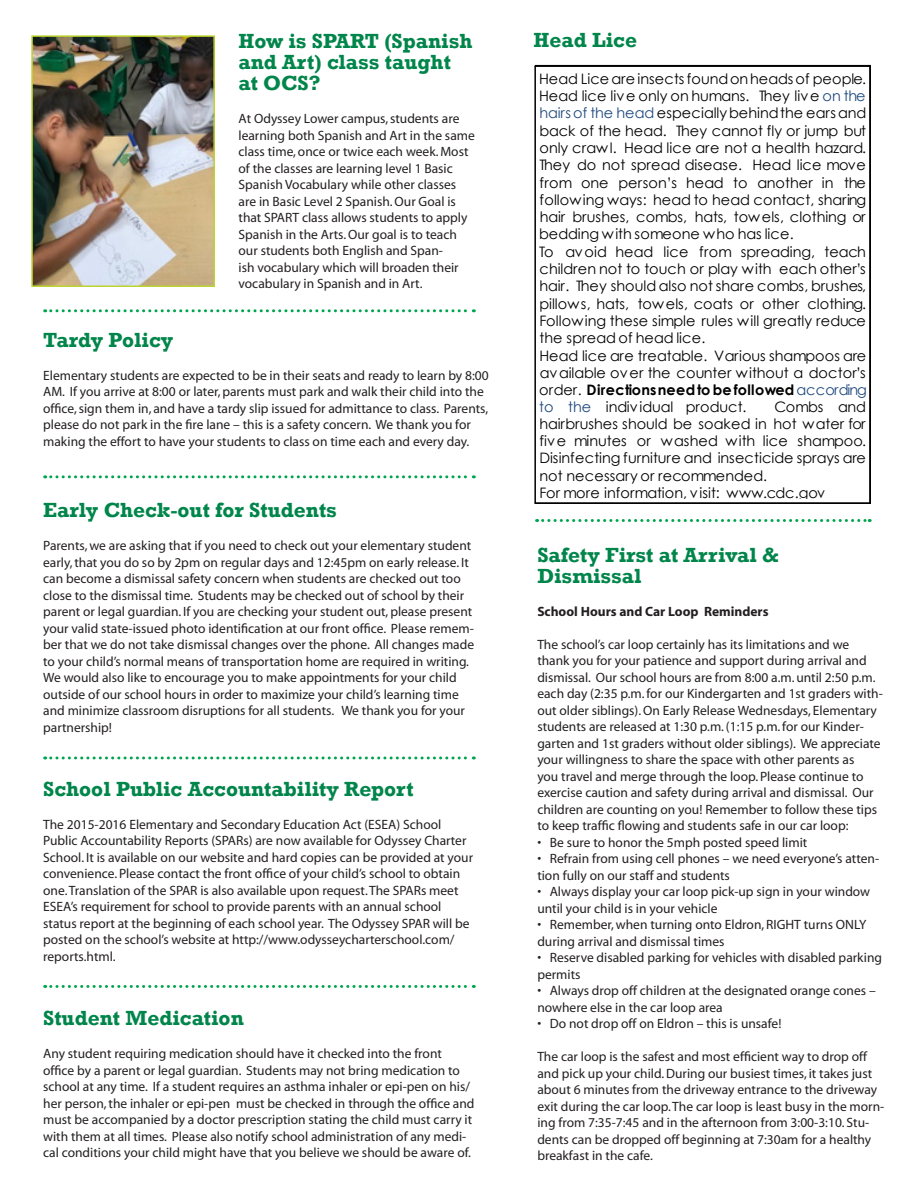
<style>
.page{position:relative;width:918px;height:1188px;background:#fff}
.page>*{position:absolute;margin:0;border:0;box-sizing:border-box;transform-origin:0 0}
.t1{font:700 21px/21px "Rockwell";color:#00854a}
.t2{font:14.4px/17.2px "Century Gothic";color:#000}
.t3{font:13.5px/16.5px "Myriad";color:#231f20}
.t4{font:700 13.5px "Myriad";color:#231f20}
.s1{color:#1f497d}
.s2{font-weight:700}
</style>
<div class="page">
<svg style="left:45px;top:309px;width:429px;height:3px"></svg>
<svg style="left:45px;top:475px;width:429px;height:3px"></svg>
<svg style="left:537px;top:519px;width:333px;height:3px"></svg>
<svg style="left:45px;top:756px;width:429px;height:3px"></svg>
<svg style="left:45px;top:985px;width:429px;height:3px"></svg>
<svg style="left:535px;top:65px;width:336px;height:439px"></svg>
<img style="left:34px;top:38px;width:178px;height:246px">
<div style="left:31px;top:35px;width:184px;height:252px;border:2px solid #bcd531"></div>
<p class="t1" style="left:239px;top:31px;width:236px">How is SPART (Spanish and Art) class taught at OCS?</p>
<p class="t3" style="left:239px;top:111px;width:238px">At Odyssey Lower campus, students are learning both Spanish and Art in the same class time, once or twice each week. Most of the classes are learning level 1 Basic Spanish Vocabulary while other classes are in Basic Level 2 Spanish. Our Goal is that SPART class allows students to apply Spanish in the Arts. Our goal is to teach our students both English and Span-<br>ish vocabulary which will broaden their vocabulary in Spanish and in Art.</p>
<p class="t1" style="left:43px;top:329px;width:132px">Tardy Policy</p>
<p class="t3" style="left:43px;top:368px;width:447px">Elementary students are expected to be in their seats and ready to learn by 8:00<br>AM. If you arrive at 8:00 or later, parents must park and walk their child into the office, sign them in, and have a tardy slip issued for admittance to class. Parents, please do not park in the fire lane – this is a safety concern. We thank you for making the effort to have your students to class on time each and every day.</p>
<p class="t1" style="left:43px;top:499px;width:295px">Early Check-out for Students</p>
<p class="t3" style="left:43px;top:538px;width:432px">Parents, we are asking that if you need to check out your elementary student early, that you do so by 2pm on regular days and 12:45pm on early release. It can become a dismissal safety concern when students are checked out too close to the dismissal time. Students may be checked out of school by their parent or legal guardian. If you are checking your student out, please present your valid state-issued photo identification at our front office. Please remem&shy;ber that we do not take dismissal changes over the phone. All changes made to your child’s normal means of transportation home are required in writing.<br>We would also like to encourage you to make appointments for your child outside of our school hours in order to maximize your child’s learning time and minimize classroom disruptions for all students. We thank you for your partnership!</p>
<p class="t1" style="left:43px;top:778px;width:372px">School Public Accountability Report</p>
<p class="t3" style="left:43px;top:817px;width:431px">The 2015-2016 Elementary and Secondary Education Act (ESEA) School Public Accountability Reports (SPARs) are now available for Odyssey Charter School. It is available on our website and hard copies can be provided at your convenience. Please contact the front office of your child’s school to obtain one. Translation of the SPAR is also available upon request. The SPARs meet ESEA’s requirement for school to provide parents with an annual school status report at the beginning of each school year. The Odyssey SPAR will be posted on the school’s website at http://www.odysseycharterschool.com/ reports.html.</p>
<p class="t1" style="left:43px;top:1008px;width:202px">Student Medication</p>
<p class="t3" style="left:43px;top:1046px;width:433px">Any student requiring medication should have it checked into the front office by a parent or legal guardian. Students may not bring medication to school at any time. If a student requires an asthma inhaler or epi-pen on his/ her person, the inhaler or epi-pen must be checked in through the office and must be accompanied by a doctor prescription stating the child must carry it with them at all times. Please also notify school administration of any medi&shy;cal conditions your child might have that you believe we should be aware of.</p>
<p class="t1" style="left:534px;top:29px;width:105px">Head Lice</p>
<p class="t2" style="left:539px;top:70px;width:329px">Head Liceareinsectsfoundonheadsof people.<br>Head lice live only on humans. They live <span class="s1">on the hairsof the head</span> especiallybehindthe earsand back of the head. They cannot fly or jump but only crawl. Head lice are not a health hazard.<br>They do not spread disease. Head lice move from one person’s head to another in the following ways: head to head contact, sharing hair brushes, combs, hats, towels, clothing or bedding with someone who has lice.<br>To avoid head lice from spreading, teach children not to touch or play with each other’s hair. They should also not share combs, brushes, pillows, hats, towels, coats or other clothing.<br>Following these simple rules will greatly reduce the spread of head lice.<br>Head lice are treatable. Various shampoos are available over the counter without a doctor’s order. <span class="s2">Directionsneedtobe followed</span><span class="s1">according to the</span> individual product.</p>
<p class="t2" style="left:539px;top:399px;width:328px;text-indent:235px">Combs and hairbrushes should be soaked in hot water for five minutes or washed with lice shampoo.<br>Disinfecting furniture and insecticide sprays are not necessary or recommended.<br>For more information, visit: www.cdc.gov</p>
<p class="t1" style="left:537px;top:544px;width:243px">Safety First at Arrival &amp;</p>
<p class="t1" style="left:537px;top:565px;width:106px">Dismissal</p>
<p class="t4" style="left:537px;top:604px;width:233px">School Hours and Car Loop Reminders</p>
<p class="t3" style="left:537px;top:636px;width:347px">The school’s car loop certainly has its limitations and we thank you for your patience and support during arrival and dismissal. Our school hours are from 8:00 a.m. until 2:50 p.m. each day (2:35 p.m. for our Kindergarten and 1st graders with&shy;out older siblings). On Early Release Wednesdays, Elementary students are released at 1:30 p.m. (1:15 p.m. for our Kinder&shy;garten and 1st graders without older siblings). We appreciate your willingness to share the space with other parents as<br>you travel and merge through the loop. Please continue to exercise caution and safety during arrival and dismissal. Our children are counting on you! Remember to follow these tips to keep traffic flowing and students safe in our car loop:</p>
<p class="t3" style="left:537px;top:834px;width:272px">• Be sure to honor the 5mph posted speed limit</p>
<p class="t3" style="left:537px;top:851px;width:343px">• Refrain from using cell phones – we need everyone’s atten&shy;tion fully on our staff and students</p>
<p class="t3" style="left:537px;top:884px;width:334px">• Always display your car loop pick-up sign in your window until your child is in your vehicle</p>
<p class="t3" style="left:537px;top:917px;width:331px">• Remember, when turning onto Eldron, RIGHT turns ONLY during arrival and dismissal times</p>
<p class="t3" style="left:537px;top:950px;width:346px">• Reserve disabled parking for vehicles with disabled parking permits</p>
<p class="t3" style="left:537px;top:983px;width:340px">• Always drop off children at the designated orange cones – nowhere else in the car loop area</p>
<p class="t3" style="left:537px;top:1016px;width:246px">• Do not drop off on Eldron – this is unsafe!</p>
<p class="t3" style="left:537px;top:1049px;width:349px">The car loop is the safest and most efficient way to drop off and pick up your child. During our busiest times, it takes just about 6 minutes from the driveway entrance to the driveway exit during the car loop. The car loop is least busy in the morn&shy;ing from 7:35-7:45 and in the afternoon from 3:00-3:10. Stu&shy;dents can be dropped off beginning at 7:30am for a healthy breakfast in the cafe.</p>
</div>
